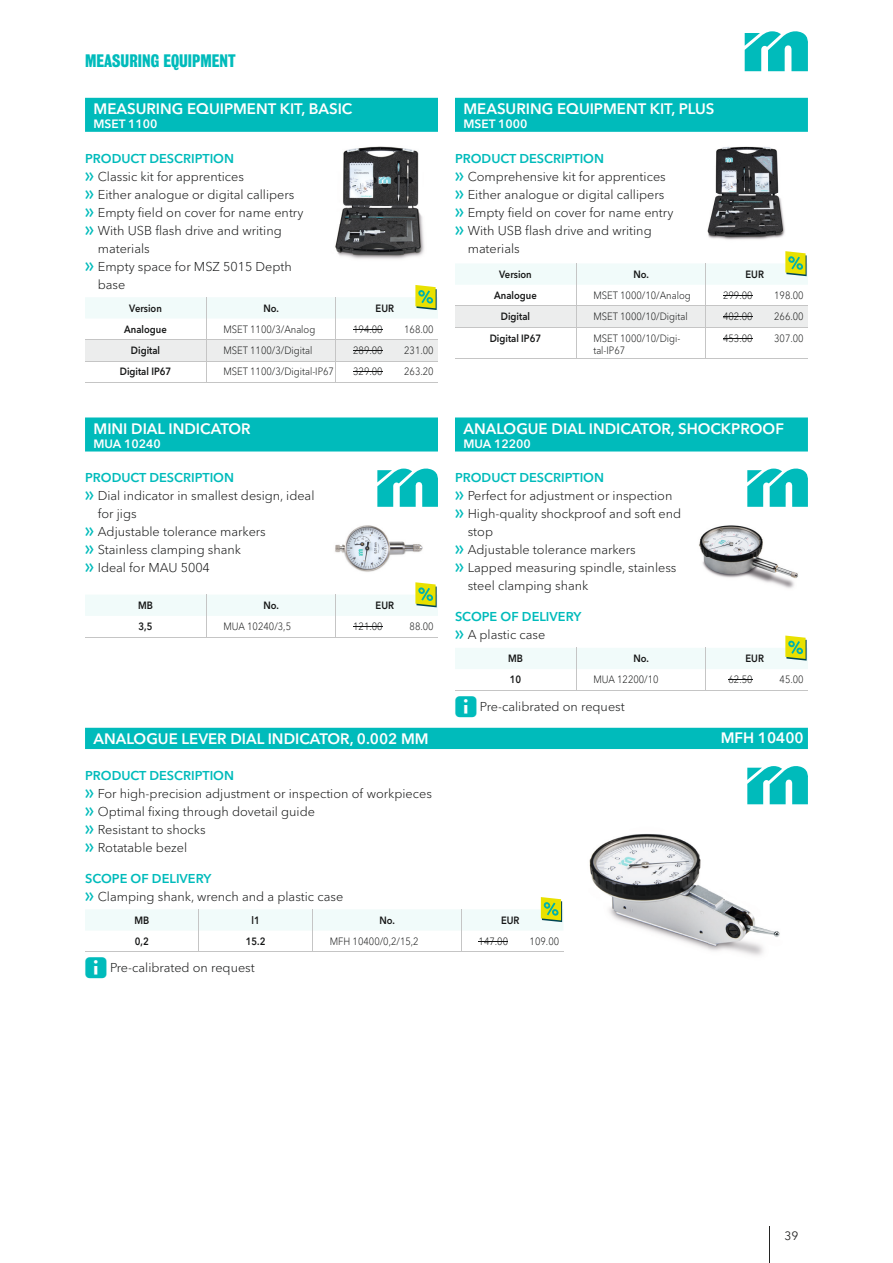
<style>
.page{position:relative;width:893px;height:1263px;background:#fff}
.page>*{position:absolute;margin:0;border:0;box-sizing:border-box;transform-origin:0 0}
.t1{font:700 16.5px "Bureau Grot Condensed";color:#0bb}
.t2{font:600 15px "Avenir Next W1 G";color:#fff}
.t3{font:300 12.75px/18px "Avenir Next W1 G";color:#151616}
.t4{font:600 12.75px/18px "Avenir Next W1 G";color:#0bb}
.t5{font:600 12px "Avenir Next W1 G";color:#fff}
.t6{font:12px "Avenir Next W1 G";color:#242423}
.t7{font:300 10.5px/12.6px "Avenir Next W1 G";color:#151616;scale:.9 1}
.t8{font:600 10.5px "Avenir Next W1 G";color:#151616;scale:.9 1}
.s1{font-family:"Meusburger Sonderzeichen";font-weight:400;color:#0bb}
.s2{font-family:"Meusburger Sonderzeichen";font-weight:400}
.s3{font-weight:300;color:#151616}
.s4{font-weight:600;color:#0bb}
</style>
<div class="page">
<hr style="left:769px;top:1226px;width:1px;height:37px;background:#242423">
<svg style="left:745px;top:31px;width:63px;height:40px"></svg>
<div style="left:85px;top:98px;width:353px;height:34px;background:#0bb"></div>
<img style="left:335px;top:146px;width:89px;height:113px">
<svg style="left:85px;top:285px;width:353px;height:98px"></svg>
<div style="left:455px;top:98px;width:353px;height:34px;background:#0bb"></div>
<img style="left:707px;top:146px;width:78px;height:94px">
<hr style="left:576px;top:327px;width:1px;height:31px;background:#c5c5c5">
<hr style="left:706px;top:327px;width:1px;height:31px;background:#c5c5c5">
<hr style="left:455px;top:358px;width:121px;height:1px;background:#c5c5c5">
<hr style="left:576px;top:358px;width:130px;height:1px;background:#c5c5c5">
<hr style="left:706px;top:358px;width:51px;height:1px;background:#c5c5c5">
<hr style="left:757px;top:358px;width:46px;height:1px;background:#c5c5c5">
<hr style="left:723px;top:338px;width:30px;height:1px;background:#151616">
<svg style="left:455px;top:251px;width:353px;height:77px"></svg>
<div style="left:85px;top:417px;width:353px;height:34px;background:#0bb"></div>
<svg style="left:377px;top:468px;width:61px;height:39px"></svg>
<img style="left:335px;top:525px;width:88px;height:47px">
<svg style="left:85px;top:582px;width:353px;height:56px"></svg>
<div style="left:455px;top:417px;width:353px;height:34px;background:#0bb"></div>
<svg style="left:747px;top:468px;width:61px;height:39px"></svg>
<img style="left:699px;top:525px;width:99px;height:64px">
<svg style="left:455px;top:635px;width:353px;height:56px"></svg>
<div style="left:85px;top:728px;width:723px;height:21px;background:#0bb"></div>
<svg style="left:747px;top:766px;width:61px;height:38px"></svg>
<img style="left:589px;top:834px;width:191px;height:122px">
<svg style="left:85px;top:897px;width:478px;height:55px"></svg>
<p class="t1" style="left:85px;top:52px;width:152px">MEASURING EQUIPMENT</p>
<p class="t2" style="left:94px;top:100px;width:260px">MEASURING EQUIPMENT KIT, BASIC</p>
<p class="t5" style="left:94px;top:117px;width:66px">MSET 1100</p>
<p class="t4" style="left:85px;top:149px;width:151px">PRODUCT DESCRIPTION</p>
<p class="t3" style="left:85px;top:167px;width:160px"><span class="s1">f</span> Classic kit for apprentices</p>
<p class="t3" style="left:85px;top:185px;width:211px"><span class="s1">f</span> Either analogue or digital callipers</p>
<p class="t3" style="left:85px;top:203px;width:220px"><span class="s1">f</span> Empty field on cover for name entry</p>
<p class="t3" style="left:85px;top:221px;width:198px"><span class="s1">f</span> With USB flash drive and writing</p>
<p class="t3" style="left:98px;top:239px;width:53px">materials</p>
<p class="t3" style="left:85px;top:257px;width:208px"><span class="s1">f</span> Empty space for MSZ 5015 Depth</p>
<p class="t3" style="left:98px;top:275px;width:29px">base</p>
<p class="t8" style="left:129px;top:302px;width:38px">Version</p>
<p class="t8" style="left:263px;top:302px;width:19px">No.</p>
<p class="t8" style="left:376px;top:302px;width:22px">EUR</p>
<p class="t8" style="left:124px;top:323px;width:49px">Analogue</p>
<p class="t7" style="left:223px;top:323px;width:104px">MSET 1100/3/Analog</p>
<p class="t7" style="left:353px;top:323px;width:34px">194.00</p>
<p class="t7" style="left:404px;top:323px;width:34px">168.00</p>
<p class="t8" style="left:131px;top:344px;width:34px">Digital</p>
<p class="t7" style="left:223px;top:344px;width:100px">MSET 1100/3/Digital</p>
<p class="t7" style="left:353px;top:344px;width:34px">289.00</p>
<p class="t7" style="left:404px;top:344px;width:34px">231.00</p>
<p class="t8" style="left:120px;top:365px;width:59px">Digital IP67</p>
<p class="t7" style="left:223px;top:365px;width:124px">MSET 1100/3/Digital-IP67</p>
<p class="t7" style="left:353px;top:365px;width:34px">329.00</p>
<p class="t7" style="left:404px;top:365px;width:34px">263.20</p>
<p class="t2" style="left:94px;top:419px;width:159px">MINI DIAL INDICATOR</p>
<p class="t5" style="left:94px;top:436px;width:69px">MUA 10240</p>
<p class="t4" style="left:85px;top:469px;width:151px">PRODUCT DESCRIPTION</p>
<p class="t3" style="left:85px;top:487px;width:231px"><span class="s1">f</span> Dial indicator in smallest design, ideal</p>
<p class="t3" style="left:98px;top:505px;width:40px">for jigs</p>
<p class="t3" style="left:85px;top:523px;width:182px"><span class="s1">f</span> Adjustable tolerance markers</p>
<p class="t3" style="left:85px;top:541px;width:158px"><span class="s1">f</span> Stainless clamping shank</p>
<p class="t3" style="left:85px;top:559px;width:126px"><span class="s1">f</span> Ideal for MAU 5004</p>
<p class="t8" style="left:138px;top:599px;width:18px">MB</p>
<p class="t8" style="left:263px;top:599px;width:19px">No.</p>
<p class="t8" style="left:376px;top:599px;width:22px">EUR</p>
<p class="t8" style="left:139px;top:620px;width:17px">3,5</p>
<p class="t7" style="left:223px;top:620px;width:77px">MUA 10240/3,5</p>
<p class="t7" style="left:353px;top:620px;width:34px">121.00</p>
<p class="t7" style="left:410px;top:620px;width:28px">88.00</p>
<p class="t2" style="left:463px;top:100px;width:253px">MEASURING EQUIPMENT KIT, PLUS</p>
<p class="t5" style="left:463px;top:117px;width:66px">MSET 1000</p>
<p class="t4" style="left:455px;top:149px;width:151px">PRODUCT DESCRIPTION</p>
<p class="t3" style="left:455px;top:167px;width:212px"><span class="s1">f</span> Comprehensive kit for apprentices</p>
<p class="t3" style="left:455px;top:185px;width:211px"><span class="s1">f</span> Either analogue or digital callipers</p>
<p class="t3" style="left:455px;top:203px;width:220px"><span class="s1">f</span> Empty field on cover for name entry</p>
<p class="t3" style="left:455px;top:221px;width:198px"><span class="s1">f</span> With USB flash drive and writing</p>
<p class="t3" style="left:468px;top:239px;width:53px">materials</p>
<p class="t8" style="left:499px;top:268px;width:38px">Version</p>
<p class="t8" style="left:633px;top:268px;width:19px">No.</p>
<p class="t8" style="left:745px;top:268px;width:22px">EUR</p>
<p class="t8" style="left:494px;top:289px;width:49px">Analogue</p>
<p class="t7" style="left:593px;top:289px;width:110px">MSET 1000/10/Analog</p>
<p class="t7" style="left:723px;top:289px;width:34px">299.00</p>
<p class="t7" style="left:774px;top:289px;width:34px">198.00</p>
<p class="t8" style="left:501px;top:310px;width:34px">Digital</p>
<p class="t7" style="left:593px;top:310px;width:106px">MSET 1000/10/Digital</p>
<p class="t7" style="left:723px;top:310px;width:34px">402.00</p>
<p class="t7" style="left:774px;top:310px;width:34px">266.00</p>
<p class="t8" style="left:490px;top:331px;width:59px">Digital IP67</p>
<p class="t7" style="left:593px;top:332px;width:98px">MSET 1000/10/Digi&shy;tal-IP67</p>
<p class="t7" style="left:723px;top:332px;width:34px">453.00</p>
<p class="t7" style="left:774px;top:332px;width:34px">307.00</p>
<p class="t2" style="left:463px;top:419px;width:322px">ANALOGUE DIAL INDICATOR, SHOCKPROOF</p>
<p class="t5" style="left:463px;top:436px;width:69px">MUA 12200</p>
<p class="t4" style="left:455px;top:469px;width:151px">PRODUCT DESCRIPTION</p>
<p class="t3" style="left:455px;top:487px;width:219px"><span class="s1">f</span> Perfect for adjustment or inspection</p>
<p class="t3" style="left:455px;top:505px;width:228px"><span class="s1">f</span> High-quality shockproof and soft end</p>
<p class="t3" style="left:468px;top:523px;width:27px">stop</p>
<p class="t3" style="left:455px;top:541px;width:182px"><span class="s1">f</span> Adjustable tolerance markers</p>
<p class="t3" style="left:455px;top:559px;width:223px"><span class="s1">f</span> Lapped measuring spindle, stainless</p>
<p class="t3" style="left:468px;top:577px;width:122px">steel clamping shank</p>
<p class="t4" style="left:455px;top:608px;width:128px">SCOPE OF DELIVERY <span class="s2">f</span> <span class="s3">A plastic case</span></p>
<p class="t8" style="left:508px;top:652px;width:18px">MB</p>
<p class="t8" style="left:633px;top:652px;width:19px">No.</p>
<p class="t8" style="left:745px;top:652px;width:22px">EUR</p>
<p class="t8" style="left:510px;top:673px;width:14px">10</p>
<p class="t7" style="left:593px;top:673px;width:74px">MUA 12200/10</p>
<p class="t7" style="left:728px;top:673px;width:28px">62.50</p>
<p class="t7" style="left:780px;top:673px;width:28px">45.00</p>
<p class="t3" style="left:455px;top:697px;width:171px"><span class="s1">E</span> Pre-calibrated on request</p>
<p class="t2" style="left:94px;top:730px;width:337px">ANALOGUE LEVER DIAL INDICATOR, 0.002 MM</p>
<p class="t2" style="left:721px;top:729px;width:84px">MFH 10400</p>
<p class="t3" style="left:85px;top:766px;width:348px"><span class="s4">PRODUCT DESCRIPTION<br></span><span class="s1">f</span> For high-precision adjustment or inspection of workpieces <span class="s1">f</span> Optimal fixing through dovetail guide<br><span class="s1">f</span> Resistant to shocks<br><span class="s1">f</span> Rotatable bezel</p>
<p class="t3" style="left:85px;top:869px;width:260px"><span class="s4">SCOPE OF DELIVERY<br></span><span class="s1">f</span> Clamping shank, wrench and a plastic case</p>
<p class="t8" style="left:134px;top:914px;width:18px">MB</p>
<p class="t8" style="left:251px;top:914px;width:11px">l1</p>
<p class="t8" style="left:379px;top:914px;width:19px">No.</p>
<p class="t8" style="left:501px;top:914px;width:22px">EUR</p>
<p class="t8" style="left:135px;top:935px;width:17px">0,2</p>
<p class="t8" style="left:246px;top:935px;width:23px">15.2</p>
<p class="t7" style="left:330px;top:935px;width:100px">MFH 10400/0,2/15,2</p>
<p class="t7" style="left:479px;top:935px;width:34px">147.00</p>
<p class="t7" style="left:530px;top:935px;width:34px">109.00</p>
<p class="t3" style="left:85px;top:959px;width:171px"><span class="s1">E</span> Pre-calibrated on request</p>
<p class="t6" style="left:784px;top:1229px;width:15px">39</p>
</div>
